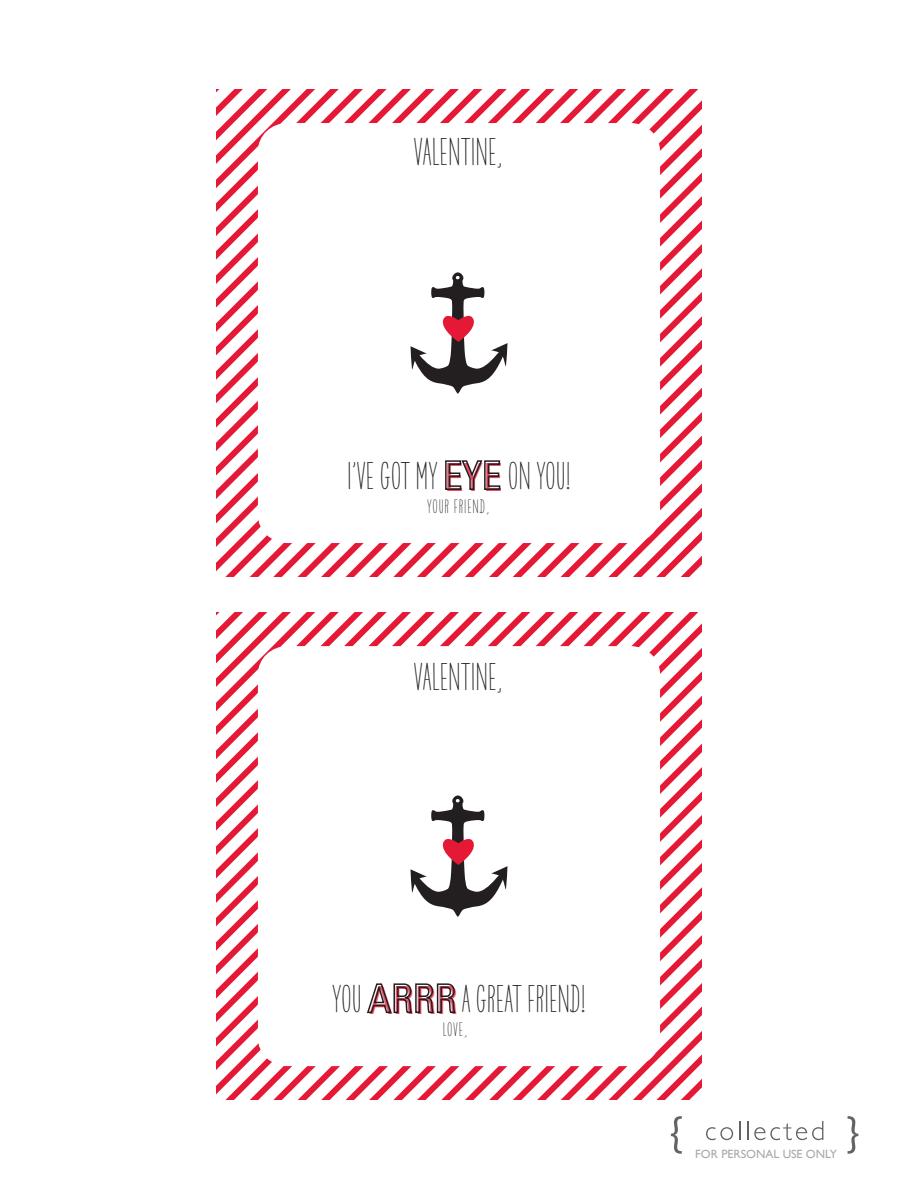
<style>
.page{position:relative;width:918px;height:1188px;background:#fff}
.page>*{position:absolute;margin:0;border:0;box-sizing:border-box;transform-origin:0 0}
.t1{font:700 36px "Only You Pro";color:#231f20}
.t2{font:700 18px "Only You Pro";letter-spacing:.05em;color:#231f20}
.t3{font:12px "Gill Sans";color:#a8a9ad}
.s1{font-family:"Univers";font-weight:400;font-stretch:condensed;font-size:39px;color:#e51836}
</style>
<div class="page">
<svg style="left:222px;top:90px;width:24px;height:486px"></svg>
<svg style="left:246px;top:90px;width:24px;height:486px"></svg>
<svg style="left:341px;top:90px;width:361px;height:486px"></svg>
<svg style="left:365px;top:101px;width:337px;height:475px"></svg>
<svg style="left:485px;top:221px;width:217px;height:355px"></svg>
<svg style="left:509px;top:245px;width:193px;height:331px"></svg>
<svg style="left:533px;top:268px;width:169px;height:308px"></svg>
<svg style="left:553px;top:292px;width:149px;height:284px"></svg>
<div style="left:258px;top:123px;width:402px;height:420px;background:#fff;border-radius:29px"></div>
<svg style="left:445px;top:460px;width:56px;height:30px"></svg>
<svg style="left:411px;top:272px;width:96px;height:122px"></svg>
<svg style="left:222px;top:613px;width:24px;height:486px"></svg>
<svg style="left:246px;top:613px;width:24px;height:486px"></svg>
<svg style="left:341px;top:613px;width:361px;height:486px"></svg>
<svg style="left:365px;top:624px;width:337px;height:475px"></svg>
<svg style="left:485px;top:744px;width:217px;height:355px"></svg>
<svg style="left:509px;top:768px;width:193px;height:331px"></svg>
<svg style="left:533px;top:792px;width:169px;height:307px"></svg>
<svg style="left:553px;top:816px;width:149px;height:283px"></svg>
<div style="left:258px;top:646px;width:402px;height:420px;background:#fff;border-radius:29px"></div>
<svg style="left:411px;top:796px;width:96px;height:121px"></svg>
<svg style="left:367px;top:983px;width:89px;height:31px"></svg>
<svg style="left:706px;top:1127px;width:27px;height:13px"></svg>
<svg style="left:739px;top:1121px;width:1px;height:19px"></svg>
<svg style="left:747px;top:1121px;width:1px;height:19px"></svg>
<svg style="left:754px;top:1121px;width:69px;height:19px"></svg>
<svg style="left:671px;top:1116px;width:11px;height:38px"></svg>
<svg style="left:848px;top:1116px;width:10px;height:38px"></svg>
<p class="t1" style="left:414px;top:131px;width:92px">VALENTINE,</p>
<p class="t1" style="left:347px;top:456px;width:225px">I’VE GOT MY <span class="s1">EYE</span> ON YOU!</p>
<p class="t2" style="left:427px;top:496px;width:64px">YOUR FRIEND,</p>
<p class="t1" style="left:414px;top:657px;width:92px">VALENTINE,</p>
<p class="t1" style="left:332px;top:979px;width:255px">YOU <span class="s1">ARRR</span> A GREAT FRIEND!</p>
<p class="t2" style="left:443px;top:1019px;width:27px">LOVE,</p>
<p class="t3" style="left:695px;top:1147px;width:143px">FOR PERSONAL USE ONLY</p>
</div>
